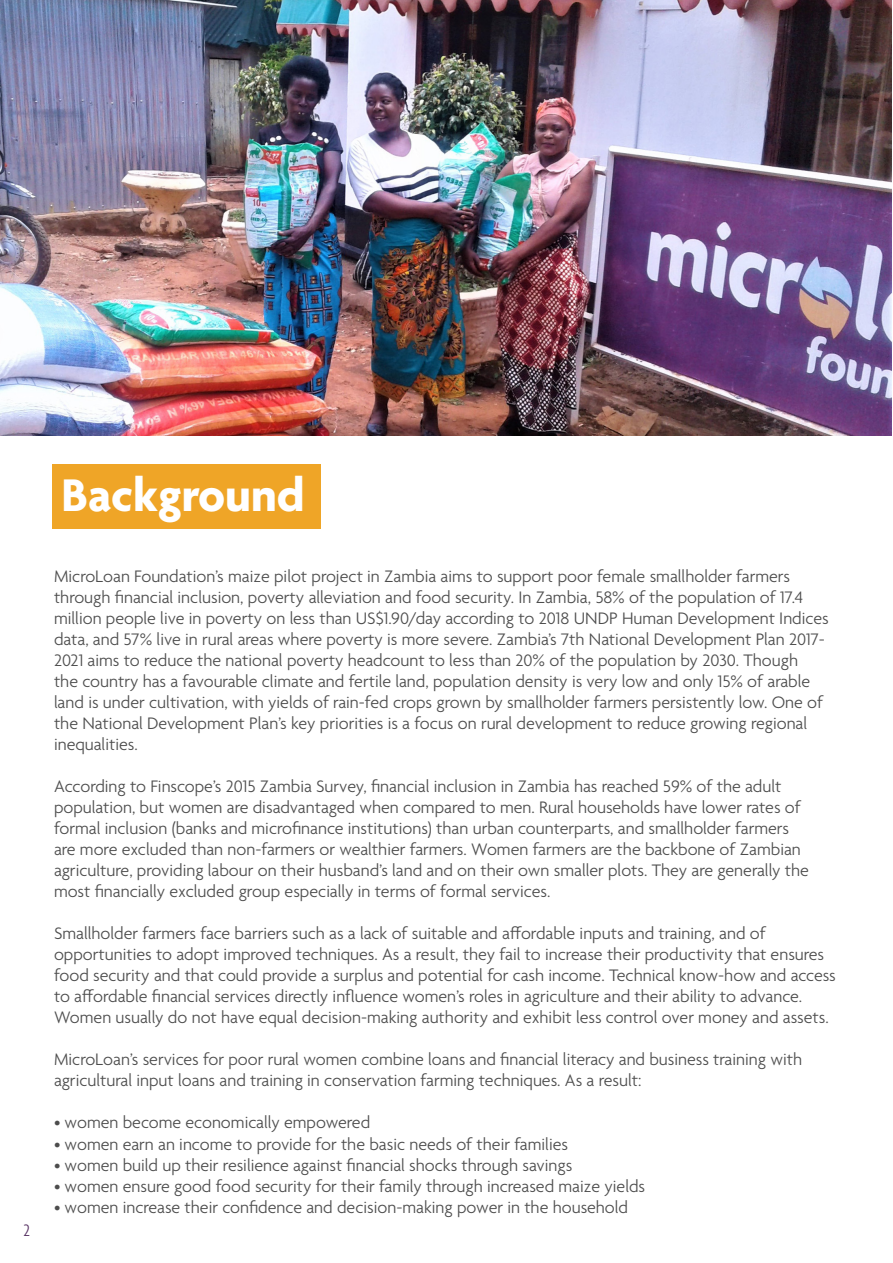
<style>
.page{position:relative;width:893px;height:1263px;background:#fff}
.page>*{position:absolute;margin:0;border:0;box-sizing:border-box;transform-origin:0 0}
.t1{font:700 49.5px "Agenda";color:#fff}
.t2{font:300 18px/21px "Agenda";color:#4d4d4d}
.t3{font:300 condensed 18px "Agenda";color:#563062}
</style>
<div class="page">
<div style="left:53px;top:464px;width:268px;height:65px;background:#efa527"></div>
<img style="left:0;top:0;width:892px;height:436px">
<p class="t3" style="left:23px;top:1221px;width:8px">2</p>
<p class="t1" style="left:62px;top:469px;width:245px">Background</p>
<p class="t2" style="left:54px;top:567px;width:776px">MicroLoan Foundation’s maize pilot project in Zambia aims to support poor female smallholder farmers through financial inclusion, poverty alleviation and food security. In Zambia, 58% of the population of 17.4 million people live in poverty on less than US$1.90/day according to 2018 UNDP Human Development Indices data, and 57% live in rural areas where poverty is more severe. Zambia’s 7th National Development Plan 2017- 2021 aims to reduce the national poverty headcount to less than 20% of the population by 2030. Though<br>the country has a favourable climate and fertile land, population density is very low and only 15% of arable land is under cultivation, with yields of rain-fed crops grown by smallholder farmers persistently low. One of the National Development Plan’s key priorities is a focus on rural development to reduce growing regional inequalities.</p>
<p class="t2" style="left:54px;top:777px;width:756px">According to Finscope’s 2015 Zambia Survey, financial inclusion in Zambia has reached 59% of the adult population, but women are disadvantaged when compared to men. Rural households have lower rates of formal inclusion (banks and microfinance institutions) than urban counterparts, and smallholder farmers are more excluded than non-farmers or wealthier farmers. Women farmers are the backbone of Zambian agriculture, providing labour on their husband’s land and on their own smaller plots. They are generally the most financially excluded group especially in terms of formal services.</p>
<p class="t2" style="left:54px;top:924px;width:783px">Smallholder farmers face barriers such as a lack of suitable and affordable inputs and training, and of opportunities to adopt improved techniques. As a result, they fail to increase their productivity that ensures food security and that could provide a surplus and potential for cash income. Technical know-how and access to affordable financial services directly influence women’s roles in agriculture and their ability to advance.<br>Women usually do not have equal decision-making authority and exhibit less control over money and assets.</p>
<p class="t2" style="left:54px;top:1050px;width:750px">MicroLoan’s services for poor rural women combine loans and financial literacy and business training with agricultural input loans and training in conservation farming techniques. As a result:</p>
<p class="t2" style="left:54px;top:1113px;width:318px">• women become economically empowered</p>
<p class="t2" style="left:54px;top:1134px;width:516px">• women earn an income to provide for the basic needs of their families</p>
<p class="t2" style="left:54px;top:1155px;width:520px">• women build up their resilience against financial shocks through savings</p>
<p class="t2" style="left:54px;top:1176px;width:593px">• women ensure good food security for their family through increased maize yields</p>
<p class="t2" style="left:54px;top:1198px;width:576px">• women increase their confidence and decision-making power in the household</p>
</div>
